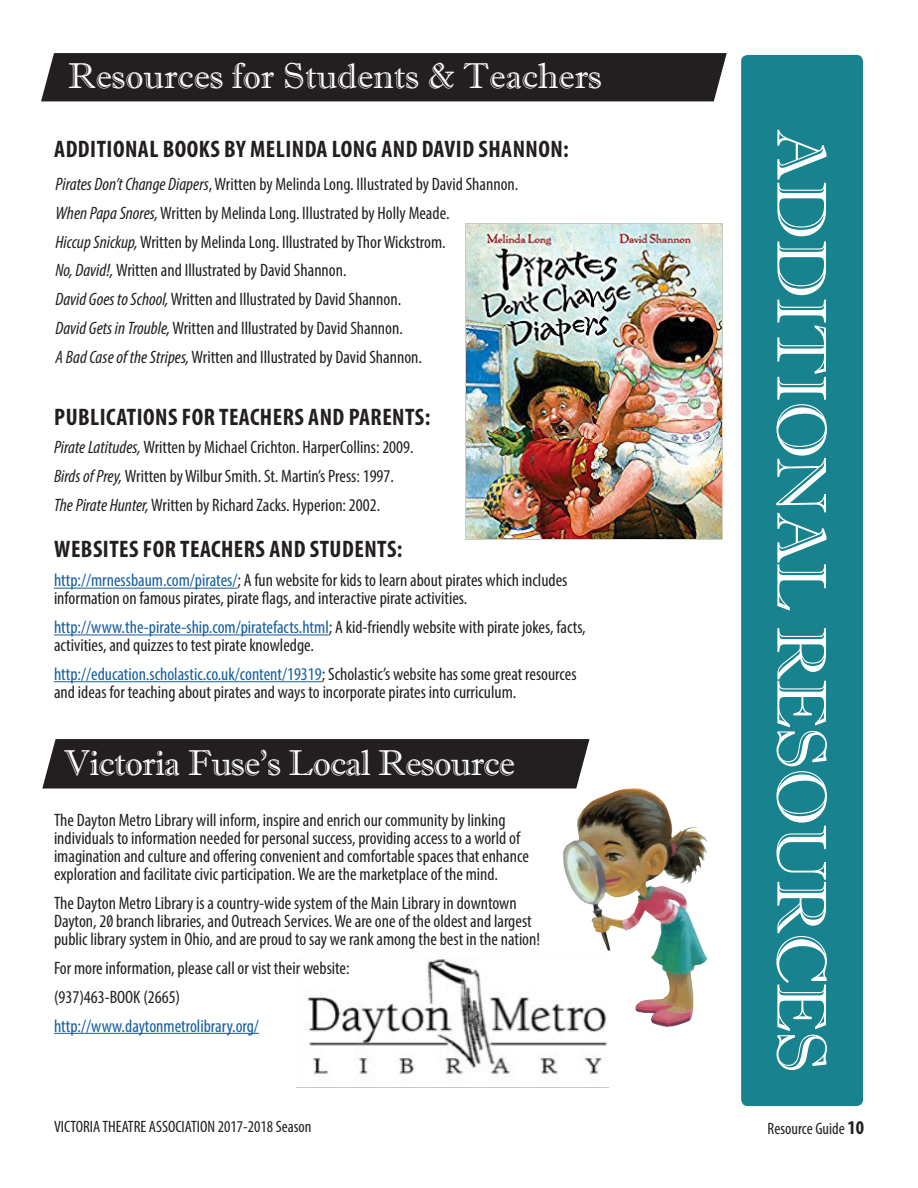
<style>
.page{position:relative;width:918px;height:1188px;background:#fff}
.page>*{position:absolute;margin:0;border:0;box-sizing:border-box;transform-origin:0 0}
.t1{font:70.5px "Imprint MT Shadow";letter-spacing:-.02em;color:#fff}
.t2{font:36px "Imprint MT Shadow";color:#fff}
.t3{font:36px "Imprint MT Shadow";letter-spacing:-.02em;color:#fff}
.t4{font:700 condensed 24px "Myriad Pro";letter-spacing:.02em;color:#231f20}
.Body_Text{font:condensed 18px/18px "Myriad Pro";color:#231f20}
.Body_Text-2{font:condensed 18px "Myriad Pro";color:#175d9e}
.t5{font:condensed 16.5px "Myriad Pro";color:#231f20}
.s1{font-style:italic}
.s2{color:#175d9e}
.s3{font-weight:700;font-size:19.5px}
</style>
<div class="page">
<img style="left:296px;top:959px;width:312px;height:129px">
<div style="left:740px;top:54px;width:124px;height:1053px;background:#18828f;border-radius:8px"></div>
<div style="left:739px;top:53px;width:126px;height:1055px;border:2px solid #fff;border-radius:8px"></div>
<hr style="left:54px;top:588px;width:183px;height:1px;background:#175d9e">
<hr style="left:54px;top:635px;width:275px;height:1px;background:#175d9e">
<hr style="left:54px;top:681px;width:268px;height:1px;background:#175d9e">
<div style="left:42px;top:739px;width:548px;height:50px;background:#231f20"></div>
<img style="left:564px;top:789px;width:144px;height:238px">
<hr style="left:54px;top:1033px;width:205px;height:1px;background:#175d9e">
<img style="left:466px;top:223px;width:256px;height:316px">
<div style="left:41px;top:53px;width:686px;height:48px;background:#231f20"></div>
<p class="t2" style="left:68px;top:55px;width:535px">Resources for Students &amp; Teachers</p>
<p class="t4" style="left:54px;top:134px;width:516px">ADDITIONAL BOOKS BY MELINDA LONG AND DAVID SHANNON:</p>
<p class="Body_Text" style="left:56px;top:175px;width:464px"><span class="s1">Pirates Don’t Change Diapers</span>, Written by Melinda Long. Illustrated by David Shannon.</p>
<p class="Body_Text" style="left:56px;top:204px;width:396px"><span class="s1">When Papa Snores,</span> Written by Melinda Long. Illustrated by Holly Meade.</p>
<p class="Body_Text" style="left:56px;top:232px;width:392px"><span class="s1">Hiccup Snickup,</span> Written by Melinda Long. Illustrated by Thor Wickstrom.</p>
<p class="Body_Text" style="left:56px;top:261px;width:293px"><span class="s1">No, David!,</span> Written and Illustrated by David Shannon.</p>
<p class="Body_Text" style="left:56px;top:290px;width:347px"><span class="s1">David Goes to School,</span> Written and Illustrated by David Shannon.</p>
<p class="Body_Text" style="left:56px;top:319px;width:349px"><span class="s1">David Gets in Trouble,</span> Written and Illustrated by David Shannon.</p>
<p class="Body_Text" style="left:56px;top:348px;width:368px"><span class="s1">A Bad Case of the Stripes,</span> Written and Illustrated by David Shannon.</p>
<p class="t4" style="left:54px;top:402px;width:378px">PUBLICATIONS FOR TEACHERS AND PARENTS:</p>
<p class="Body_Text" style="left:54px;top:438px;width:361px"><span class="s1">Pirate Latitudes,</span> Written by Michael Crichton. HarperCollins: 2009.</p>
<p class="Body_Text" style="left:54px;top:467px;width:341px"><span class="s1">Birds of Prey,</span> Written by Wilbur Smith. St. Martin’s Press: 1997.</p>
<p class="Body_Text" style="left:54px;top:495px;width:328px"><span class="s1">The Pirate Hunter,</span> Written by Richard Zacks. Hyperion: 2002.</p>
<p class="t4" style="left:54px;top:534px;width:350px">WEBSITES FOR TEACHERS AND STUDENTS:</p>
<p class="Body_Text" style="left:54px;top:571px;width:515px"><span class="s2">http://mrnessbaum.com/pirates/</span>; A fun website for kids to learn about pirates which includes information on famous pirates, pirate flags, and interactive pirate activities.</p>
<p class="Body_Text" style="left:54px;top:618px;width:533px"><span class="s2">http://www.the-pirate-ship.com/piratefacts.html</span>; A kid-friendly website with pirate jokes, facts, activities, and quizzes to test pirate knowledge.</p>
<p class="Body_Text" style="left:54px;top:665px;width:524px"><span class="s2">http://education.scholastic.co.uk/content/19319</span>; Scholastic’s website has some great resources and ideas for teaching about pirates and ways to incorporate pirates into curriculum.</p>
<p class="t3" style="left:64px;top:741px;width:453px">Victoria Fuse’s Local Resource</p>
<p class="Body_Text" style="left:54px;top:811px;width:476px">The Dayton Metro Library will inform, inspire and enrich our community by linking individuals to information needed for personal success, providing access to a world of imagination and culture and offering convenient and comfortable spaces that enhance exploration and facilitate civic participation. We are the marketplace of the mind.</p>
<p class="Body_Text" style="left:54px;top:894px;width:488px">The Dayton Metro Library is a country-wide system of the Main Library in downtown<br>Dayton, 20 branch libraries, and Outreach Services. We are one of the oldest and largest public library system in Ohio, and are proud to say we rank among the best in the nation!</p>
<p class="Body_Text" style="left:54px;top:959px;width:297px">For more information, please call or vist their website:</p>
<p class="Body_Text" style="left:54px;top:988px;width:128px">(937)463-BOOK (2665)</p>
<p class="Body_Text-2" style="left:54px;top:1015px;width:207px">http://www.daytonmetrolibrary.org/</p>
<p class="t1" style="left:843px;top:129px;width:946px;rotate:90deg">ADDITIONAL RESOURCES</p>
<p class="t5" style="left:54px;top:1116px;width:259px">VICTORIA THEATRE ASSOCIATION 2017-2018 Season</p>
<p class="t5" style="left:768px;top:1119px;width:98px">Resource Guide <span class="s3">10</span></p>
</div>
